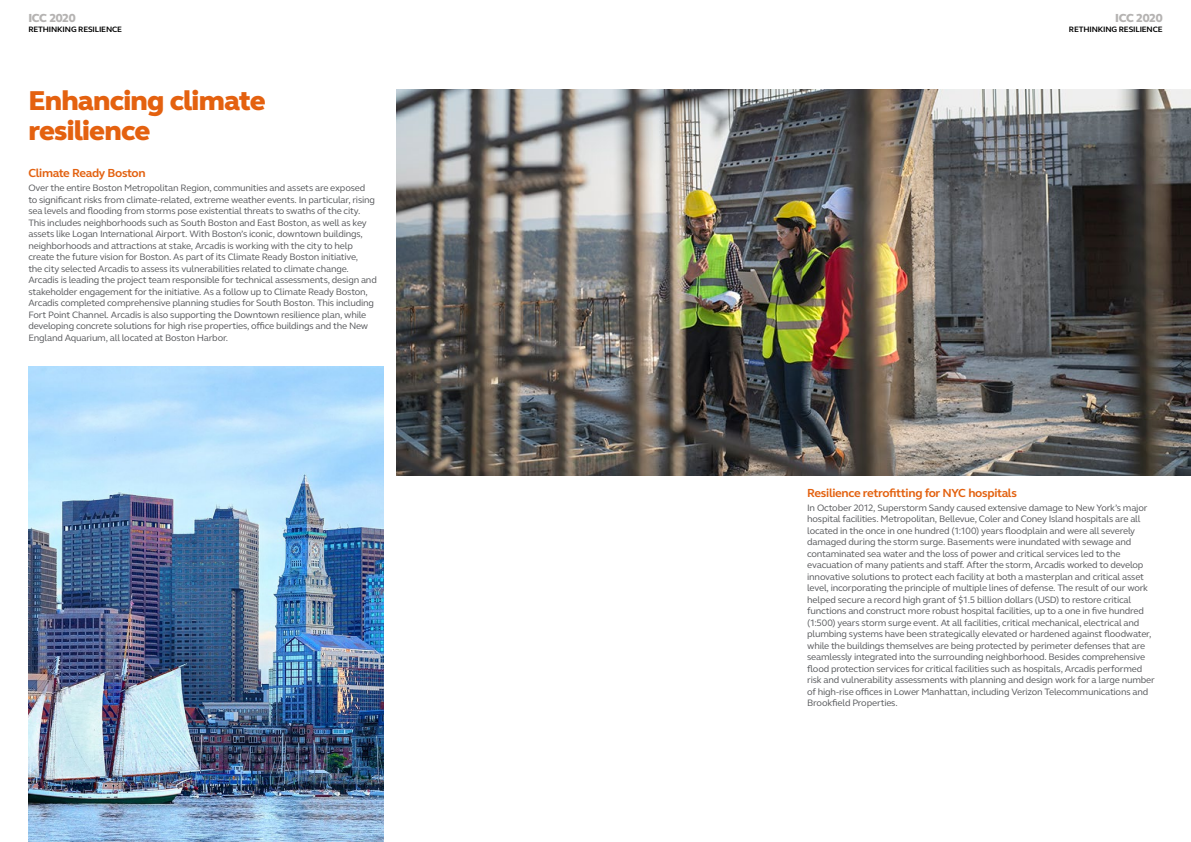
<style>
.page{position:relative;width:1191px;height:842px;background:#fff}
.page>*{position:absolute;margin:0;border:0;box-sizing:border-box;transform-origin:0 0}
.t1{font:800 28px/30px "FS Elliot Pro";letter-spacing:-.025em;color:#e4610f}
.subheading{font:700 12px "FS Elliot Pro";letter-spacing:-.025em;color:#e3610f}
.t2{font:800 12px "FS Elliot Pro";letter-spacing:-.035em;color:#b5b3b2}
.body_copy_-_space_af{font:9.5px/11.5px "FS Elliot Pro";letter-spacing:-.02em;color:#55575a}
.t3{font:700 8px "FS Elliot Pro";letter-spacing:-.015em;color:#000}
</style>
<div class="page">
<img style="left:28px;top:366px;width:356px;height:476px">
<img style="left:396px;top:89px;width:795px;height:387px">
<p class="t2" style="left:28px;top:10px;width:49px">ICC 2020</p>
<p class="t3" style="left:28px;top:24px;width:95px">RETHINKING RESILIENCE</p>
<p class="t1" style="left:28px;top:86px;width:239px">Enhancing climate resilience</p>
<p class="subheading" style="left:28px;top:165px;width:119px">Climate Ready Boston</p>
<p class="body_copy_-_space_af" style="left:28px;top:182px;width:350px">Over the entire Boston Metropolitan Region, communities and assets are exposed<br>to significant risks from climate-related, extreme weather events. In particular, rising sea levels and flooding from storms pose existential threats to swaths of the city.<br>This includes neighborhoods such as South Boston and East Boston, as well as key assets like Logan International Airport. With Boston’s iconic, downtown buildings, neighborhoods and attractions at stake, Arcadis is working with the city to help create the future vision for Boston. As part of its Climate Ready Boston initiative,<br>the city selected Arcadis to assess its vulnerabilities related to climate change.<br>Arcadis is leading the project team responsible for technical assessments, design and stakeholder engagement for the initiative. As a follow up to Climate Ready Boston, Arcadis completed comprehensive planning studies for South Boston. This including Fort Point Channel. Arcadis is also supporting the Downtown resilience plan, while developing concrete solutions for high rise properties, office buildings and the New England Aquarium, all located at Boston Harbor.</p>
<p class="t2" style="left:1115px;top:10px;width:49px">ICC 2020</p>
<p class="t3" style="left:1069px;top:24px;width:95px">RETHINKING RESILIENCE</p>
<p class="subheading" style="left:807px;top:484px;width:211px">Resilience retrofitting for NYC hospitals</p>
<p class="body_copy_-_space_af" style="left:807px;top:502px;width:349px">In October 2012, Superstorm Sandy caused extensive damage to New York’s major hospital facilities. Metropolitan, Bellevue, Coler and Coney Island hospitals are all located in the once in one hundred (1:100) years floodplain and were all severely damaged during the storm surge. Basements were inundated with sewage and contaminated sea water and the loss of power and critical services led to the evacuation of many patients and staff. After the storm, Arcadis worked to develop innovative solutions to protect each facility at both a masterplan and critical asset level, incorporating the principle of multiple lines of defense. The result of our work helped secure a record high grant of $1.5 billion dollars (USD) to restore critical functions and construct more robust hospital facilities, up to a one in five hundred (1:500) years storm surge event. At all facilities, critical mechanical, electrical and plumbing systems have been strategically elevated or hardened against floodwater, while the buildings themselves are being protected by perimeter defenses that are seamlessly integrated into the surrounding neighborhood. Besides comprehensive flood protection services for critical facilities such as hospitals, Arcadis performed risk and vulnerability assessments with planning and design work for a large number of high-rise offices in Lower Manhattan, including Verizon Telecommunications and Brookfield Properties.</p>
</div>
